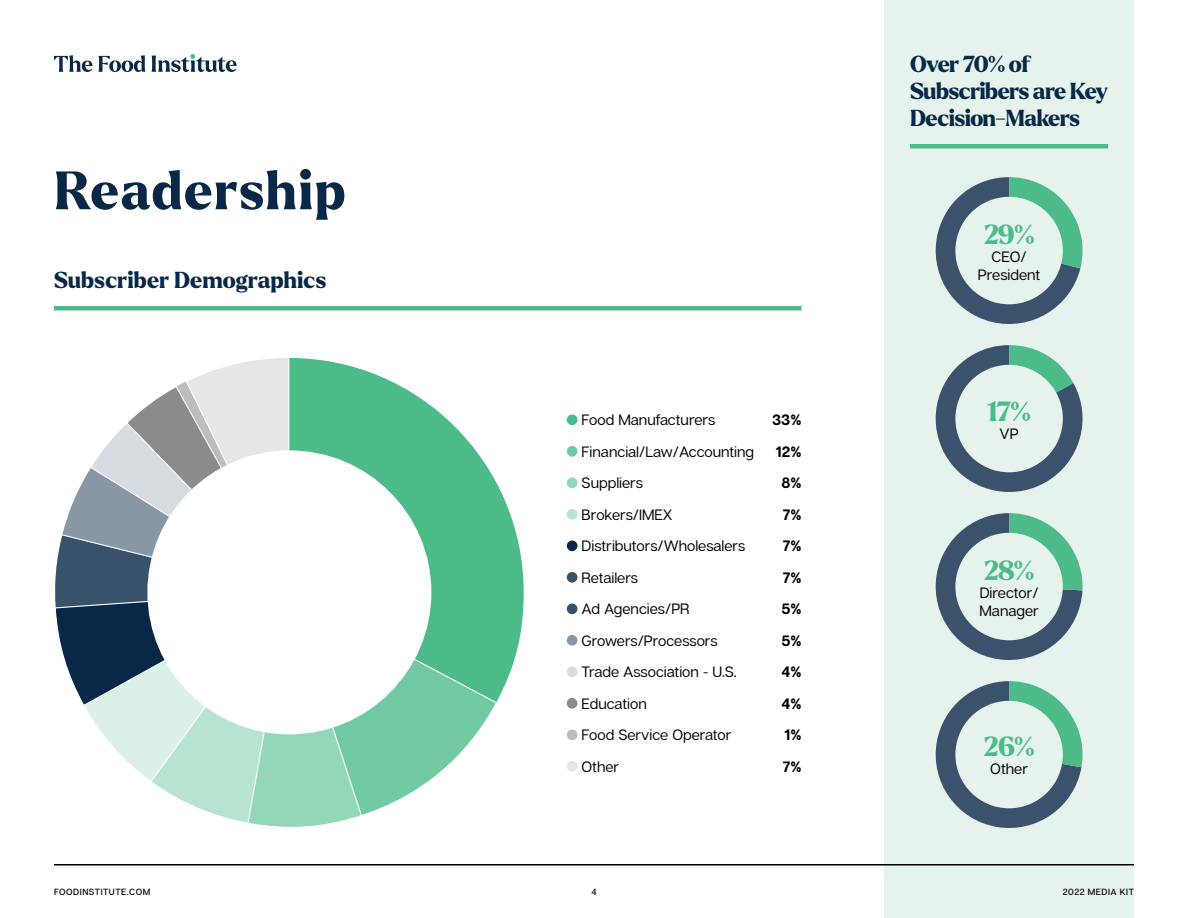
<style>
.page{position:relative;width:1188px;height:918px;background:#fff}
.page>*{position:absolute;margin:0;border:0;box-sizing:border-box;transform-origin:0 0}
.t1{font:800 52.5px "Larken";letter-spacing:.025em;color:#092746}
.t2{font:800 27px "Larken";letter-spacing:-.03em;color:#4cbb89}
.t3{font:800 22.5px/27px "Larken";letter-spacing:-.03em;color:#092746}
.t4{font:800 22.5px "Larken";color:#092746}
.t5{font:15px/31.5px "Articulat CF";color:#000}
.t6{font:700 15px/31.5px "Articulat CF";color:#000;text-align:right}
.t7{font:500 9px "Articulat CF";letter-spacing:.055em;color:#000}
</style>
<div class="page">
<hr style="left:54px;top:864px;width:1080px;height:2px;background:#000">
<div style="left:884px;top:0;width:250px;height:918px;background:#e5f3ec"></div>
<hr style="left:910px;top:144px;width:198px;height:4px;background:#4cbb89">
<svg style="left:935px;top:177px;width:148px;height:147px"></svg>
<div style="left:955px;top:197px;width:108px;height:107px;background:#e5f3ec;border-radius:50%"></div>
<svg style="left:935px;top:345px;width:148px;height:147px"></svg>
<div style="left:955px;top:365px;width:108px;height:107px;background:#e5f3ec;border-radius:50%"></div>
<svg style="left:935px;top:681px;width:148px;height:147px"></svg>
<div style="left:955px;top:701px;width:108px;height:107px;background:#e5f3ec;border-radius:50%"></div>
<svg style="left:54px;top:55px;width:38px;height:17px"></svg>
<svg style="left:98px;top:55px;width:47px;height:17px"></svg>
<svg style="left:152px;top:54px;width:85px;height:18px"></svg>
<hr style="left:54px;top:306px;width:748px;height:4px;background:#4cbb89">
<div style="left:567px;top:414px;width:10px;height:11px;background:#4cbb89;border-radius:50%"></div>
<div style="left:567px;top:446px;width:10px;height:11px;background:#70c9a1;border-radius:50%"></div>
<div style="left:567px;top:477px;width:10px;height:11px;background:#94d6b8;border-radius:50%"></div>
<div style="left:567px;top:509px;width:10px;height:11px;background:#b7e4d0;border-radius:50%"></div>
<div style="left:567px;top:540px;width:10px;height:11px;background:#092746;border-radius:50%"></div>
<div style="left:567px;top:572px;width:10px;height:11px;background:#39526b;border-radius:50%"></div>
<div style="left:567px;top:603px;width:10px;height:11px;background:#39526b;border-radius:50%"></div>
<div style="left:567px;top:635px;width:10px;height:11px;background:#8897a6;border-radius:50%"></div>
<div style="left:567px;top:666px;width:10px;height:11px;background:#d7dce1;border-radius:50%"></div>
<div style="left:567px;top:698px;width:10px;height:11px;background:#8b8c8a;border-radius:50%"></div>
<div style="left:567px;top:729px;width:10px;height:11px;background:#bcbdbf;border-radius:50%"></div>
<div style="left:567px;top:761px;width:10px;height:11px;background:#e5e6e6;border-radius:50%"></div>
<svg style="left:55px;top:358px;width:300px;height:469px"></svg>
<svg style="left:287px;top:704px;width:208px;height:113px"></svg>
<svg style="left:287px;top:358px;width:237px;height:346px"></svg>
<div style="left:147px;top:450px;width:284px;height:284px;background:#fff;border-radius:50%"></div>
<svg style="left:935px;top:513px;width:148px;height:147px"></svg>
<div style="left:955px;top:533px;width:108px;height:107px;background:#e5f3ec;border-radius:50%"></div>
<h1 class="t1" style="left:54px;top:156px;width:293px">Readership</h1>
<h3 class="t4" style="left:54px;top:265px;width:274px">Subscriber Demographics</h3>
<p class="t5" style="left:582px;top:405px;width:174px">Food Manufacturers<br>Financial/Law/Accounting<br>Suppliers<br>Brokers/IMEX<br>Distributors/Wholesalers<br>Retailers<br>Ad Agencies/PR<br>Growers/Processors<br>Trade Association - U.S.<br>Education<br>Food Service Operator<br>Other</p>
<p class="t6" style="left:772px;top:405px;width:31px">33%<br>12%<br>8%<br>7%<br>7%<br>7%<br>5%<br>5%<br>4%<br>4%<br>1%<br>7%</p>
<h3 class="t3" style="left:910px;top:51px;width:199px">Over 70% of<br>Subscribers are Key<br>Decision-Makers</h3>
<h2 class="t2" style="left:984px;top:217px;width:52px">29%</h2>
<p class="t5" style="left:978px;top:248px;width:64px;line-height:18px;text-align:center">CEO/<br>President</p>
<h2 class="t2" style="left:987px;top:394px;width:45px">17%</h2>
<p class="t5" style="left:1000px;top:418px;width:21px">VP</p>
<h2 class="t2" style="left:984px;top:553px;width:52px">28%</h2>
<p class="t5" style="left:980px;top:584px;width:61px;line-height:18px">Director/<br>Manager</p>
<h2 class="t2" style="left:984px;top:729px;width:53px">26%</h2>
<p class="t5" style="left:990px;top:753px;width:39px">Other</p>
<p class="t7" style="left:54px;top:886px;width:98px">FOODINSTITUTE.COM</p>
<p class="t7" style="left:591px;top:886px;width:7px">4</p>
<p class="t7" style="left:1063px;top:886px;width:73px">2022 MEDIA KIT</p>
</div>
